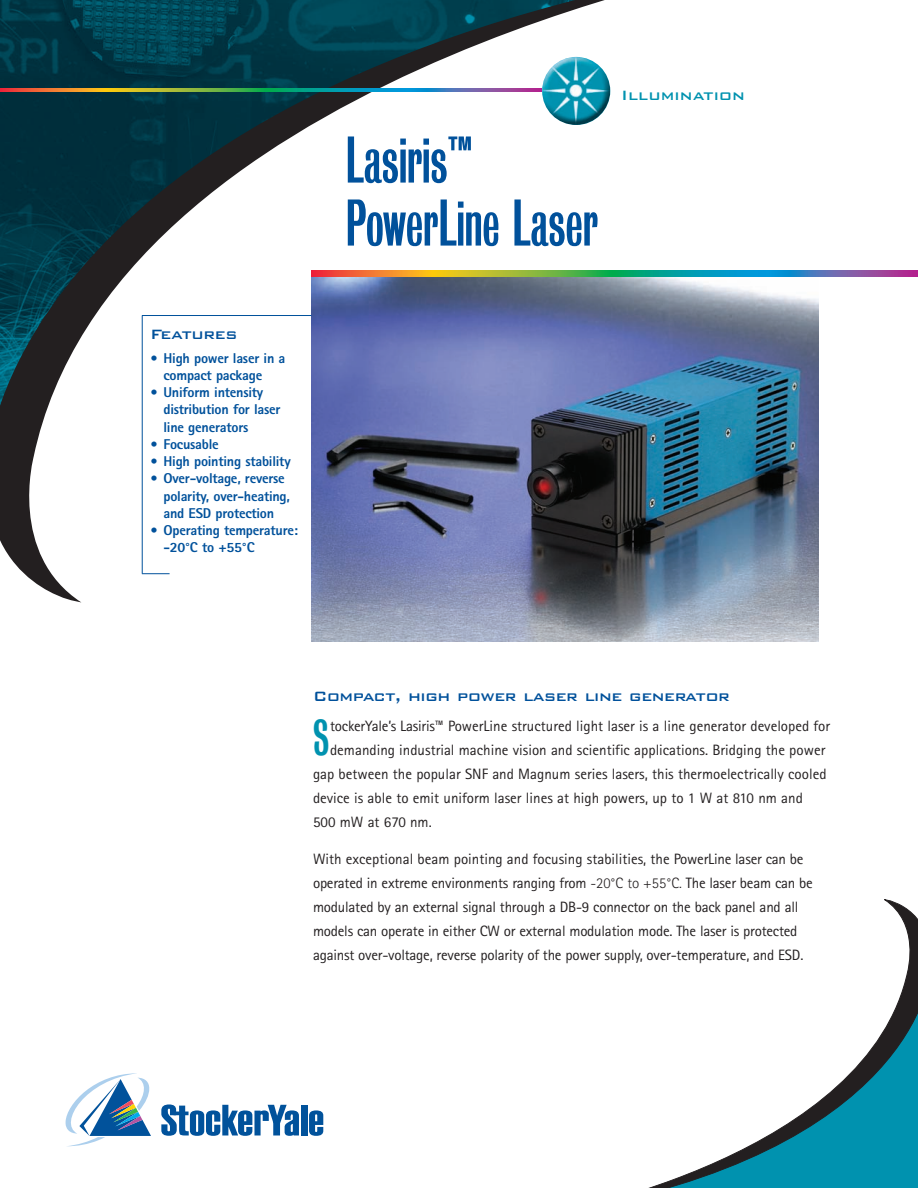
<style>
.page{position:relative;width:918px;height:1188px;background:#fff}
.page>*{position:absolute;margin:0;border:0;box-sizing:border-box;transform-origin:0 0}
.t1{font:60px/63px "Bureau Grotesque One Three";letter-spacing:-.005em;color:#01519b}
.t2{font:46.05px "Bureau Grotesque One Three";color:#0092af}
.t3{font:500 18px "Bank Gothic BT";letter-spacing:-.025em;color:#01519b}
.t4{font:500 18px "Bank Gothic BT";color:#0092af}
.t5{font:15px/24px "Rotis Sans Serif";color:#231f20}
.t6{font:800 14.25px/17.2px "Rotis Sans Serif";letter-spacing:-.015em;color:#01519b}
.s1{font-weight:300}
</style>
<div class="page">
<svg style="left:0;top:0;width:605px;height:602px"></svg>
<img style="left:311px;top:277px;width:508px;height:364px">
<svg style="left:311px;top:270px;width:607px;height:7px;background:#758f6f"></svg>
<hr style="left:142px;top:315px;width:1px;height:259px;background:#01519b">
<hr style="left:142px;top:315px;width:169px;height:1px;background:#01519b">
<svg style="left:161px;top:1104px;width:138px;height:32px"></svg>
<div style="left:301px;top:1105px;width:6px;height:30px;background:#01529b"></div>
<svg style="left:309px;top:1110px;width:14px;height:26px"></svg>
<svg style="left:66px;top:1073px;width:85px;height:73px"></svg>
<svg style="left:648px;top:901px;width:270px;height:287px"></svg>
<svg style="left:0;top:88px;width:542px;height:3px;background:#74906f"></svg>
<img style="left:542px;top:53px;width:69px;height:71px">
<svg style="left:142px;top:573px;width:28px;height:1px"></svg>
<p class="t3" style="left:150px;top:323px;width:89px">Features</p>
<p class="t6" style="left:164px;top:350px;width:123px;text-indent:-14px">• High power laser in a compact package</p>
<p class="t6" style="left:164px;top:385px;width:119px;text-indent:-14px">• Uniform intensity distribution for laser line generators</p>
<p class="t6" style="left:150px;top:437px;width:70px">• Focusable</p>
<p class="t6" style="left:150px;top:454px;width:142px">• High pointing stability</p>
<p class="t6" style="left:164px;top:471px;width:128px;text-indent:-14px">• Over-voltage, reverse polarity, over-heating, and ESD protection</p>
<p class="t6" style="left:164px;top:523px;width:136px;text-indent:-14px">• Operating temperature: -20°C to +55°C</p>
<h1 class="t1" style="left:345px;top:130px;width:254px">Lasiris™<br>PowerLine Laser</h1>
<p class="t4" style="left:621px;top:83px;width:125px">Illumination</p>
<p class="t3" style="left:313px;top:684px;width:418px">Compact, high power laser line generator</p>
<h2 class="t2" style="left:313px;top:712px;width:18px">S</h2>
<p class="t5" style="left:330px;top:715px;width:502px">tockerYale’s Lasiris™ PowerLine structured light laser is a line generator developed for</p>
<p class="t5" style="left:330px;top:739px;width:497px">demanding industrial machine vision and scientific applications. Bridging the power</p>
<p class="t5" style="left:313px;top:763px;width:515px">gap between the popular SNF and Magnum series lasers, this thermoelectrically cooled</p>
<p class="t5" style="left:313px;top:787px;width:491px">device is able to emit uniform laser lines at high powers, up to 1 W at 810 nm and</p>
<p class="t5" style="left:313px;top:811px;width:120px">500 mW at 670 nm.</p>
<p class="t5" style="left:313px;top:849px;width:501px">With exceptional beam pointing and focusing stabilities, the PowerLine laser can be operated in extreme environments ranging from <span class="s1">-20°C to +55°C.</span> The laser beam can be modulated by an external signal through a DB-9 connector on the back panel and all models can operate in either CW or external modulation mode. The laser is protected against over-voltage, reverse polarity of the power supply, over-temperature, and ESD.</p>
</div>
